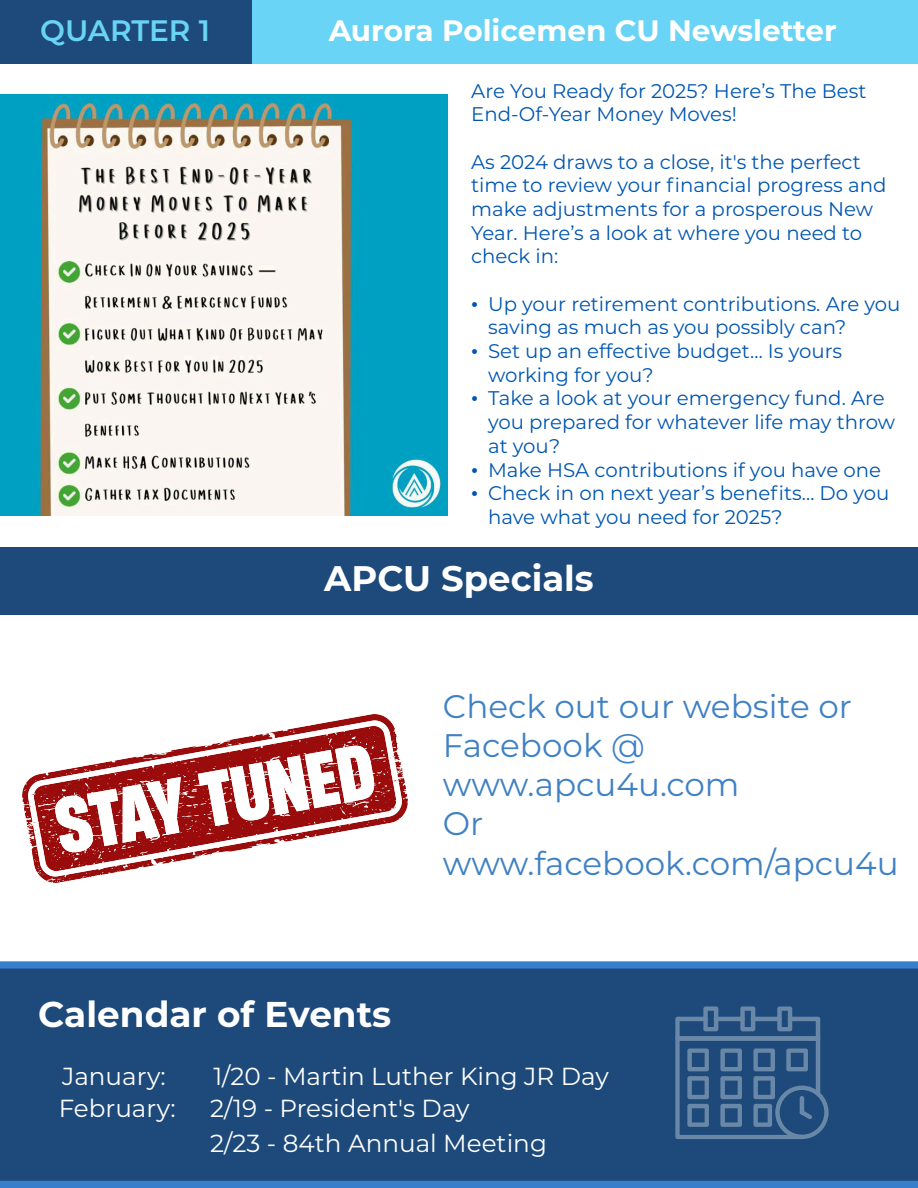
<style>
.page{position:relative;width:918px;height:1188px;background:#fff}
.page>*{position:absolute;margin:0;border:0;box-sizing:border-box;transform-origin:0 0}
.t1{font:700 35.85px "Montserrat";color:#fff}
.t2{font:700 35.55px "Montserrat";color:#fff}
.t3{font:32.7px/39.2px "Montserrat";color:#4081c4}
.t4{font:700 29.55px "Montserrat";color:#fff}
.t5{font:600 29.55px "Montserrat";color:#69d4f5}
.t6{font:24.6px/34.5px "Montserrat";color:#fff}
.t7{font:19.8px/23.7px "Montserrat";color:#0056b0}
.s1{font-family:"Times New Roman"}
</style>
<div class="page">
<div style="left:236px;top:0;width:682px;height:64px;background:#69d4f5"></div>
<div style="left:0;top:0;width:252px;height:64px;background:#1d4a7a"></div>
<div style="left:0;top:969px;width:918px;height:219px;background:#1d4a7a"></div>
<svg style="left:675px;top:1006px;width:154px;height:133px"></svg>
<div style="left:0;top:961px;width:918px;height:8px;background:#377fcc"></div>
<div style="left:0;top:1181px;width:918px;height:7px;background:#377fcc"></div>
<div style="left:0;top:547px;width:918px;height:67px;background:#1d4a7a"></div>
<img style="left:22px;top:714px;width:385px;height:169px">
<img style="left:0;top:94px;width:448px;height:422px">
<h3 class="t5" style="left:40px;top:10px;width:171px">QUARTER 1</h3>
<h3 class="t4" style="left:329px;top:9px;width:510px">Aurora Policemen CU Newsletter</h3>
<p class="t7" style="left:471px;top:78px;width:397px">Are You Ready for 2025? Here’s The Best<br>End-Of-Year Money Moves!</p>
<p class="t7" style="left:471px;top:149px;width:417px">As 2024 draws to a close, it's the perfect time to review your financial progress and make adjustments for a prosperous New Year. Here’s a look at where you need to check in:</p>
<p class="t7" style="left:488px;top:291px;width:414px;text-indent:-17px"><span class="s1">•</span> Up your retirement contributions. Are you saving as much as you possibly can?</p>
<p class="t7" style="left:488px;top:339px;width:356px;text-indent:-17px"><span class="s1">•</span> Set up an effective budget… Is yours working for you?</p>
<p class="t7" style="left:488px;top:386px;width:409px;text-indent:-17px"><span class="s1">•</span> Take a look at your emergency fund. Are you prepared for whatever life may throw at you?</p>
<p class="t7" style="left:471px;top:457px;width:411px"><span class="s1">•</span> Make HSA contributions if you have one</p>
<p class="t7" style="left:488px;top:481px;width:403px;text-indent:-17px"><span class="s1">•</span> Check in on next year’s benefits… Do you have what you need for 2025?</p>
<h2 class="t2" style="left:324px;top:553px;width:271px">APCU Specials</h2>
<h1 class="t1" style="left:38px;top:989px;width:355px">Calendar of Events</h1>
<h3 class="t3" style="left:443px;top:686px;width:457px">Check out our website or<br>Facebook @ www.apcu4u.com<br>Or www.facebook.com/apcu4u</h3>
<p class="t6" style="left:62px;top:1058px;width:105px">January:</p>
<p class="t6" style="left:213px;top:1058px;width:397px">1/20 - Martin Luther King JR Day</p>
<p class="t6" style="left:59px;top:1090px;width:118px">February:</p>
<p class="t6" style="left:210px;top:1090px;width:338px">2/19 - President's Day<br>2/23 - 84th Annual Meeting</p>
</div>
